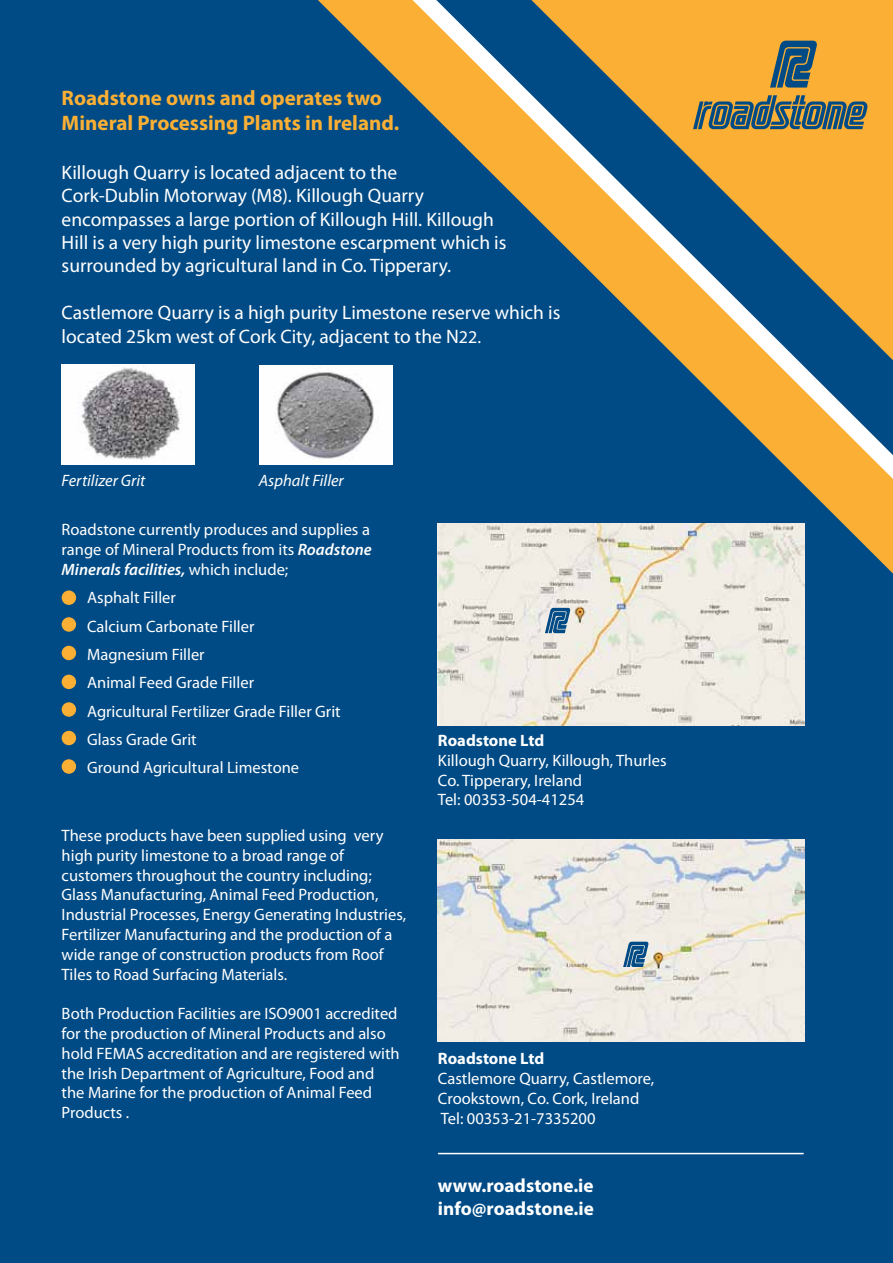
<style>
.page{position:relative;width:893px;height:1263px;background:#004b85}
.page>*{position:absolute;margin:0;border:0;box-sizing:border-box;transform-origin:0 0}
.t1{font:700 21px/25.2px "Myriad Pro";color:#fbaf34}
.t2{font:19.5px/23.4px "Myriad Pro";color:#fff}
.t3{font:700 19.2px/23px "Myriad Pro";color:#fff}
.t4{font:16.5px/19.8px "Myriad Pro";color:#fff}
.t5{font:italic 16.5px "Myriad Pro";color:#fff}
.t6{font:700 16.5px "Myriad Pro";color:#fff}
.s1{font-size:18px}
.s2{font-weight:600;font-style:italic}
</style>
<div class="page">
<div style="left:62px;top:590px;width:14px;height:15px;background:#fbaf34;border-radius:50%"></div>
<div style="left:62px;top:617px;width:14px;height:15px;background:#fbaf34;border-radius:50%"></div>
<div style="left:62px;top:646px;width:14px;height:14px;background:#fbaf34;border-radius:50%"></div>
<div style="left:62px;top:675px;width:14px;height:14px;background:#fbaf34;border-radius:50%"></div>
<div style="left:62px;top:702px;width:14px;height:15px;background:#fbaf34;border-radius:50%"></div>
<div style="left:62px;top:731px;width:14px;height:14px;background:#fbaf34;border-radius:50%"></div>
<div style="left:62px;top:759px;width:14px;height:15px;background:#fbaf34;border-radius:50%"></div>
<hr style="left:438px;top:1153px;width:366px;height:1px;background:#fff">
<img style="left:438px;top:574px;width:366px;height:151px">
<img style="left:438px;top:840px;width:366px;height:202px">
<img style="left:62px;top:365px;width:132px;height:99px">
<img style="left:259px;top:365px;width:59px;height:100px">
<svg style="left:318px;top:0;width:575px;height:574px;fill:#004b85"></svg>
<svg style="left:436px;top:0;width:457px;height:455px"></svg>
<svg style="left:693px;top:95px;width:174px;height:34px"></svg>
<svg style="left:770px;top:41px;width:47px;height:47px"></svg>
<svg style="left:545px;top:608px;width:25px;height:25px"></svg>
<svg style="left:623px;top:942px;width:26px;height:25px"></svg>
<p class="t1" style="left:62px;top:85px;width:339px">Roadstone owns and operates two<br>Mineral Processing Plants in Ireland.</p>
<p class="t2" style="left:62px;top:160px;width:446px">Killough Quarry is located adjacent to the<br>Cork-Dublin Motorway (M8). Killough Quarry encompasses a large portion of Killough Hill. Killough Hill is a very high purity limestone escarpment which is surrounded by agricultural land in Co. Tipperary.</p>
<p class="t2" style="left:62px;top:301px;width:500px">Castlemore Quarry is a high purity Limestone reserve which is located 25km west of Cork City, adjacent to the N<span class="s1">22.</span></p>
<p class="t5" style="left:62px;top:470px;width:85px">Fertilizer Grit</p>
<p class="t5" style="left:259px;top:470px;width:87px">Asphalt Filler</p>
<p class="t4" style="left:62px;top:520px;width:312px;text-align:justify">Roadstone currently produces and supplies a range of Mineral Products from its <span class="s2">Roadstone Minerals facilities,</span> which include;</p>
<p class="t4" style="left:87px;top:583px;width:255px;line-height:28.3px">Asphalt Filler<br>Calcium Carbonate Filler<br>Magnesium Filler<br>Animal Feed Grade Filler<br>Agricultural Fertilizer Grade Filler Grit<br>Glass Grade Grit<br>Ground Agricultural Limestone</p>
<p class="t4" style="left:62px;top:825px;width:346px">These products have been supplied using very high purity limestone to a broad range of customers throughout the country including; Glass Manufacturing, Animal Feed Production, Industrial Processes, Energy Generating Industries, Fertilizer Manufacturing and the production of a wide range of construction products from Roof Tiles to Road Surfacing Materials.</p>
<p class="t4" style="left:62px;top:1003px;width:340px">Both Production Facilities are ISO9001 accredited for the production of Mineral Products and also hold FEMAS accreditation and are registered with the Irish Department of Agriculture, Food and the Marine for the production of Animal Feed Products .</p>
<p class="t6" style="left:438px;top:730px;width:108px">Roadstone Ltd</p>
<p class="t4" style="left:438px;top:750px;width:230px">Killough Quarry, Killough, Thurles<br>Co. Tipperary, Ireland<br>Tel: 00353-504-41254</p>
<p class="t6" style="left:438px;top:1048px;width:108px">Roadstone Ltd</p>
<p class="t4" style="left:438px;top:1068px;width:218px">Castlemore Quarry, Castlemore,<br>Crookstown, Co. Cork, Ireland<br>Tel: 00353-21-7335200</p>
<p class="t3" style="left:438px;top:1174px;width:157px">www.roadstone.ie info@roadstone.ie</p>
</div>
